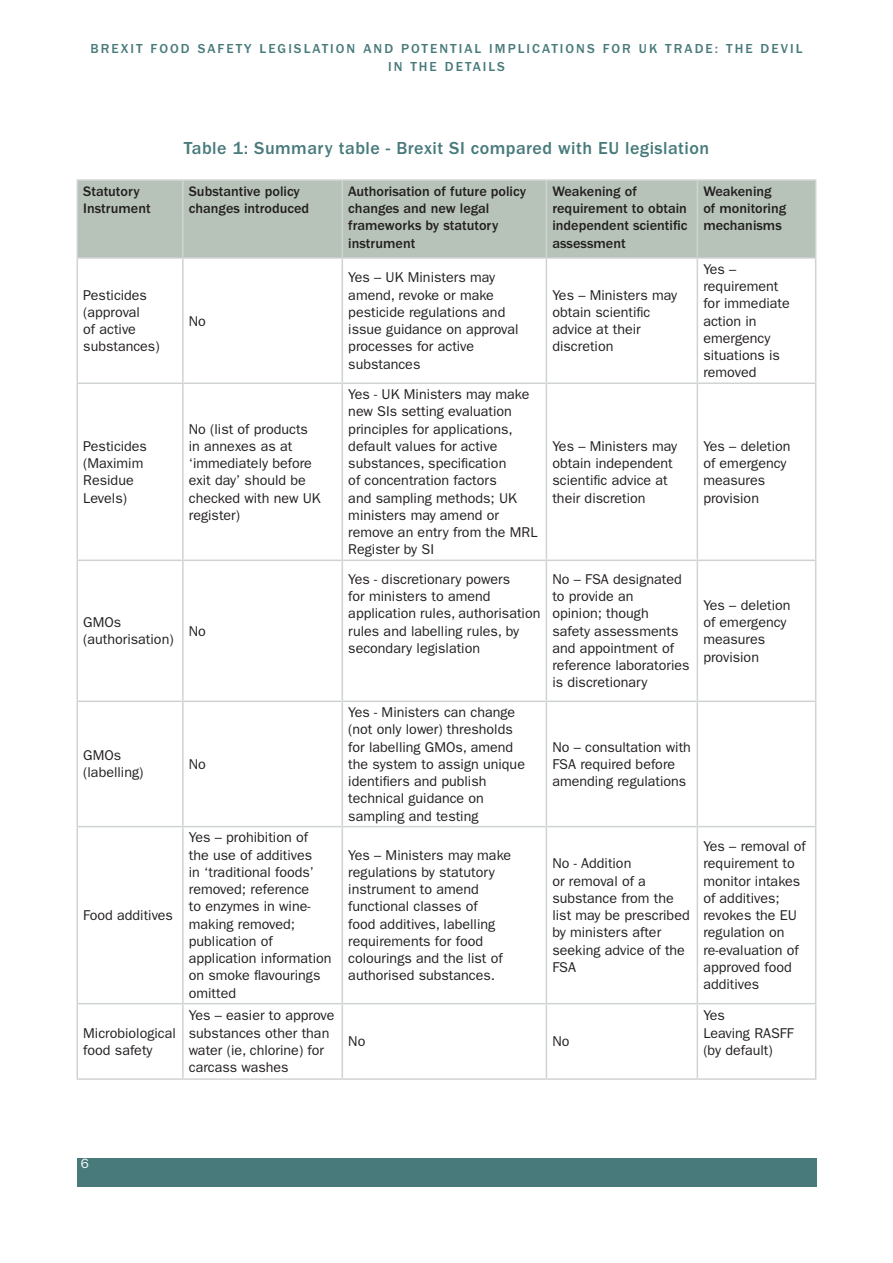
<style>
.page{position:relative;width:893px;height:1263px;background:#fff}
.page>*{position:absolute;margin:0;border:0;box-sizing:border-box;transform-origin:0 0}
.t1{font:500 18px "ITC Franklin Gothic Std";letter-spacing:.025em;color:#487a7b}
.t2{font:14.25px/17.2px "ITC Franklin Gothic Std";color:#231f20}
.t3{font:500 14.25px/17.2px "ITC Franklin Gothic Std";color:#231f20}
.t4{font:500 13.5px/18px "ITC Franklin Gothic Std";letter-spacing:.15em;color:#487a7b;text-align:center}
.t5{font:13.5px "ITC Franklin Gothic Std";color:#fff}
</style>
<div class="page">
<div style="left:77px;top:1158px;width:739px;height:28px;background:#487a7b"></div>
<div style="left:78px;top:181px;width:737px;height:76px;background:#b7c3b8"></div>
<hr style="left:77px;top:179px;width:106px;height:2px;background:#d0d3d4">
<hr style="left:77px;top:181px;width:1px;height:76px;background:#d0d3d4">
<hr style="left:183px;top:179px;width:159px;height:2px;background:#d0d3d4">
<hr style="left:182px;top:181px;width:2px;height:76px;background:#d0d3d4">
<hr style="left:342px;top:179px;width:204px;height:2px;background:#d0d3d4">
<hr style="left:342px;top:181px;width:1px;height:76px;background:#d0d3d4">
<hr style="left:546px;top:179px;width:151px;height:2px;background:#d0d3d4">
<hr style="left:546px;top:181px;width:1px;height:76px;background:#d0d3d4">
<hr style="left:697px;top:179px;width:119px;height:2px;background:#d0d3d4">
<hr style="left:697px;top:181px;width:1px;height:76px;background:#d0d3d4">
<hr style="left:815px;top:181px;width:1px;height:76px;background:#d0d3d4">
<hr style="left:77px;top:257px;width:106px;height:2px;background:#d0d3d4">
<hr style="left:77px;top:259px;width:1px;height:123px;background:#d0d3d4">
<hr style="left:183px;top:257px;width:159px;height:2px;background:#d0d3d4">
<hr style="left:182px;top:259px;width:2px;height:123px;background:#d0d3d4">
<hr style="left:342px;top:257px;width:204px;height:2px;background:#d0d3d4">
<hr style="left:342px;top:259px;width:1px;height:123px;background:#d0d3d4">
<hr style="left:546px;top:257px;width:151px;height:2px;background:#d0d3d4">
<hr style="left:546px;top:259px;width:1px;height:123px;background:#d0d3d4">
<hr style="left:697px;top:257px;width:119px;height:2px;background:#d0d3d4">
<hr style="left:697px;top:259px;width:1px;height:123px;background:#d0d3d4">
<hr style="left:815px;top:259px;width:1px;height:123px;background:#d0d3d4">
<hr style="left:77px;top:382px;width:106px;height:2px;background:#d0d3d4">
<hr style="left:77px;top:384px;width:1px;height:176px;background:#d0d3d4">
<hr style="left:183px;top:382px;width:159px;height:2px;background:#d0d3d4">
<hr style="left:182px;top:384px;width:2px;height:176px;background:#d0d3d4">
<hr style="left:342px;top:382px;width:204px;height:2px;background:#d0d3d4">
<hr style="left:342px;top:384px;width:1px;height:176px;background:#d0d3d4">
<hr style="left:546px;top:382px;width:151px;height:2px;background:#d0d3d4">
<hr style="left:546px;top:384px;width:1px;height:176px;background:#d0d3d4">
<hr style="left:697px;top:382px;width:119px;height:2px;background:#d0d3d4">
<hr style="left:697px;top:384px;width:1px;height:176px;background:#d0d3d4">
<hr style="left:815px;top:384px;width:1px;height:176px;background:#d0d3d4">
<hr style="left:77px;top:560px;width:106px;height:1px;background:#d0d3d4">
<hr style="left:77px;top:561px;width:1px;height:139px;background:#d0d3d4">
<hr style="left:183px;top:560px;width:159px;height:1px;background:#d0d3d4">
<hr style="left:182px;top:561px;width:2px;height:139px;background:#d0d3d4">
<hr style="left:342px;top:560px;width:204px;height:1px;background:#d0d3d4">
<hr style="left:342px;top:561px;width:1px;height:139px;background:#d0d3d4">
<hr style="left:546px;top:560px;width:151px;height:1px;background:#d0d3d4">
<hr style="left:546px;top:561px;width:1px;height:139px;background:#d0d3d4">
<hr style="left:697px;top:560px;width:119px;height:1px;background:#d0d3d4">
<hr style="left:697px;top:561px;width:1px;height:139px;background:#d0d3d4">
<hr style="left:815px;top:561px;width:1px;height:139px;background:#d0d3d4">
<hr style="left:77px;top:700px;width:106px;height:2px;background:#d0d3d4">
<hr style="left:77px;top:702px;width:1px;height:124px;background:#d0d3d4">
<hr style="left:183px;top:700px;width:159px;height:2px;background:#d0d3d4">
<hr style="left:182px;top:702px;width:2px;height:124px;background:#d0d3d4">
<hr style="left:342px;top:700px;width:204px;height:2px;background:#d0d3d4">
<hr style="left:342px;top:702px;width:1px;height:124px;background:#d0d3d4">
<hr style="left:546px;top:700px;width:151px;height:2px;background:#d0d3d4">
<hr style="left:546px;top:702px;width:1px;height:124px;background:#d0d3d4">
<hr style="left:697px;top:700px;width:119px;height:2px;background:#d0d3d4">
<hr style="left:697px;top:702px;width:1px;height:124px;background:#d0d3d4">
<hr style="left:815px;top:702px;width:1px;height:124px;background:#d0d3d4">
<hr style="left:77px;top:826px;width:106px;height:1px;background:#d0d3d4">
<hr style="left:77px;top:827px;width:1px;height:176px;background:#d0d3d4">
<hr style="left:183px;top:826px;width:159px;height:1px;background:#d0d3d4">
<hr style="left:182px;top:827px;width:2px;height:176px;background:#d0d3d4">
<hr style="left:342px;top:826px;width:204px;height:1px;background:#d0d3d4">
<hr style="left:342px;top:827px;width:1px;height:176px;background:#d0d3d4">
<hr style="left:546px;top:826px;width:151px;height:1px;background:#d0d3d4">
<hr style="left:546px;top:827px;width:1px;height:176px;background:#d0d3d4">
<hr style="left:697px;top:826px;width:119px;height:1px;background:#d0d3d4">
<hr style="left:697px;top:827px;width:1px;height:176px;background:#d0d3d4">
<hr style="left:815px;top:827px;width:1px;height:176px;background:#d0d3d4">
<hr style="left:77px;top:1003px;width:106px;height:1px;background:#d0d3d4">
<hr style="left:77px;top:1004px;width:1px;height:74px;background:#d0d3d4">
<hr style="left:183px;top:1003px;width:159px;height:1px;background:#d0d3d4">
<hr style="left:182px;top:1004px;width:2px;height:74px;background:#d0d3d4">
<hr style="left:342px;top:1003px;width:204px;height:1px;background:#d0d3d4">
<hr style="left:342px;top:1004px;width:1px;height:74px;background:#d0d3d4">
<hr style="left:546px;top:1003px;width:151px;height:1px;background:#d0d3d4">
<hr style="left:546px;top:1004px;width:1px;height:74px;background:#d0d3d4">
<hr style="left:697px;top:1003px;width:119px;height:1px;background:#d0d3d4">
<hr style="left:697px;top:1004px;width:1px;height:74px;background:#d0d3d4">
<hr style="left:815px;top:1004px;width:1px;height:74px;background:#d0d3d4">
<hr style="left:77px;top:1078px;width:106px;height:2px;background:#d0d3d4">
<hr style="left:183px;top:1078px;width:159px;height:2px;background:#d0d3d4">
<hr style="left:342px;top:1078px;width:204px;height:2px;background:#d0d3d4">
<hr style="left:546px;top:1078px;width:151px;height:2px;background:#d0d3d4">
<hr style="left:697px;top:1078px;width:119px;height:2px;background:#d0d3d4">
<p class="t4" style="left:91px;top:40px;width:713px">BREXIT FOOD SAFETY LEGISLATION AND POTENTIAL IMPLICATIONS FOR UK TRADE: THE DEVIL<br>IN THE DETAILS</p>
<p class="t1" style="left:184px;top:138px;width:527px">Table 1: Summary table - Brexit SI compared with EU legislation</p>
<p class="t3" style="left:83px;top:183px;width:69px">Statutory<br>Instrument</p>
<p class="t3" style="left:189px;top:183px;width:122px">Substantive policy changes introduced</p>
<p class="t3" style="left:348px;top:183px;width:179px">Authorisation of future policy changes and new legal frameworks by statutory instrument</p>
<p class="t3" style="left:552px;top:183px;width:136px">Weakening of requirement to obtain independent scientific assessment</p>
<p class="t3" style="left:703px;top:183px;width:84px">Weakening of monitoring mechanisms</p>
<p class="t2" style="left:83px;top:286px;width:78px">Pesticides (approval<br>of active substances)</p>
<p class="t2" style="left:83px;top:437px;width:65px">Pesticides (Maximim<br>Residue<br>Levels)</p>
<p class="t2" style="left:189px;top:312px;width:19px">No</p>
<p class="t2" style="left:189px;top:420px;width:133px">No (list of products in annexes as at ‘immediately before exit day’ should be checked with new UK register)</p>
<p class="t2" style="left:83px;top:614px;width:92px">GMOs (authorisation)</p>
<p class="t2" style="left:189px;top:622px;width:19px">No</p>
<p class="t2" style="left:83px;top:747px;width:62px">GMOs (labelling)</p>
<p class="t2" style="left:189px;top:755px;width:19px">No</p>
<p class="t2" style="left:83px;top:907px;width:91px">Food additives</p>
<p class="t2" style="left:83px;top:1024px;width:94px">Microbiological food safety</p>
<p class="t2" style="left:189px;top:829px;width:144px">Yes – prohibition of<br>the use of additives<br>in ‘traditional foods’ removed; reference<br>to enzymes in wine&shy;making removed; publication of application information on smoke flavourings omitted</p>
<p class="t2" style="left:189px;top:1007px;width:147px">Yes – easier to approve substances other than water (ie, chlorine) for carcass washes</p>
<p class="t2" style="left:348px;top:269px;width:172px">Yes – UK Ministers may amend, revoke or make pesticide regulations and issue guidance on approval processes for active substances</p>
<p class="t2" style="left:348px;top:386px;width:191px">Yes - UK Ministers may make new SIs setting evaluation principles for applications, default values for active substances, specification<br>of concentration factors<br>and sampling methods; UK ministers may amend or remove an entry from the MRL<br>Register by SI</p>
<p class="t2" style="left:552px;top:286px;width:126px">Yes – Ministers may obtain scientific advice at their discretion</p>
<p class="t2" style="left:703px;top:260px;width:88px">Yes – requirement for immediate action in emergency situations is removed</p>
<p class="t2" style="left:552px;top:437px;width:126px">Yes – Ministers may obtain independent scientific advice at their discretion</p>
<p class="t2" style="left:703px;top:437px;width:89px">Yes – deletion of emergency measures provision</p>
<p class="t2" style="left:348px;top:571px;width:194px">Yes - discretionary powers<br>for ministers to amend application rules, authorisation rules and labelling rules, by secondary legislation</p>
<p class="t2" style="left:552px;top:571px;width:139px">No – FSA designated to provide an<br>opinion; though safety assessments and appointment of reference laboratories is discretionary</p>
<p class="t2" style="left:348px;top:704px;width:178px">Yes - Ministers can change (not only lower) thresholds for labelling GMOs, amend the system to assign unique identifiers and publish technical guidance on sampling and testing</p>
<p class="t2" style="left:552px;top:738px;width:140px">No – consultation with<br>FSA required before amending regulations</p>
<p class="t2" style="left:348px;top:846px;width:164px">Yes – Ministers may make regulations by statutory instrument to amend functional classes of<br>food additives, labelling requirements for food colourings and the list of authorised substances.</p>
<p class="t2" style="left:552px;top:855px;width:139px">No - Addition<br>or removal of a substance from the list may be prescribed by ministers after seeking advice of the<br>FSA</p>
<p class="t2" style="left:348px;top:1033px;width:19px">No</p>
<p class="t2" style="left:552px;top:1033px;width:19px">No</p>
<p class="t2" style="left:703px;top:596px;width:89px">Yes – deletion of emergency measures provision</p>
<p class="t2" style="left:703px;top:838px;width:104px">Yes – removal of requirement to monitor intakes of additives; revokes the EU regulation on re-evaluation of approved food additives</p>
<p class="t2" style="left:703px;top:1007px;width:23px">Yes</p>
<p class="t2" style="left:703px;top:1024px;width:92px">Leaving RASFF (by default)</p>
<p class="t5" style="left:81px;top:1155px;width:10px">6</p>
</div>
